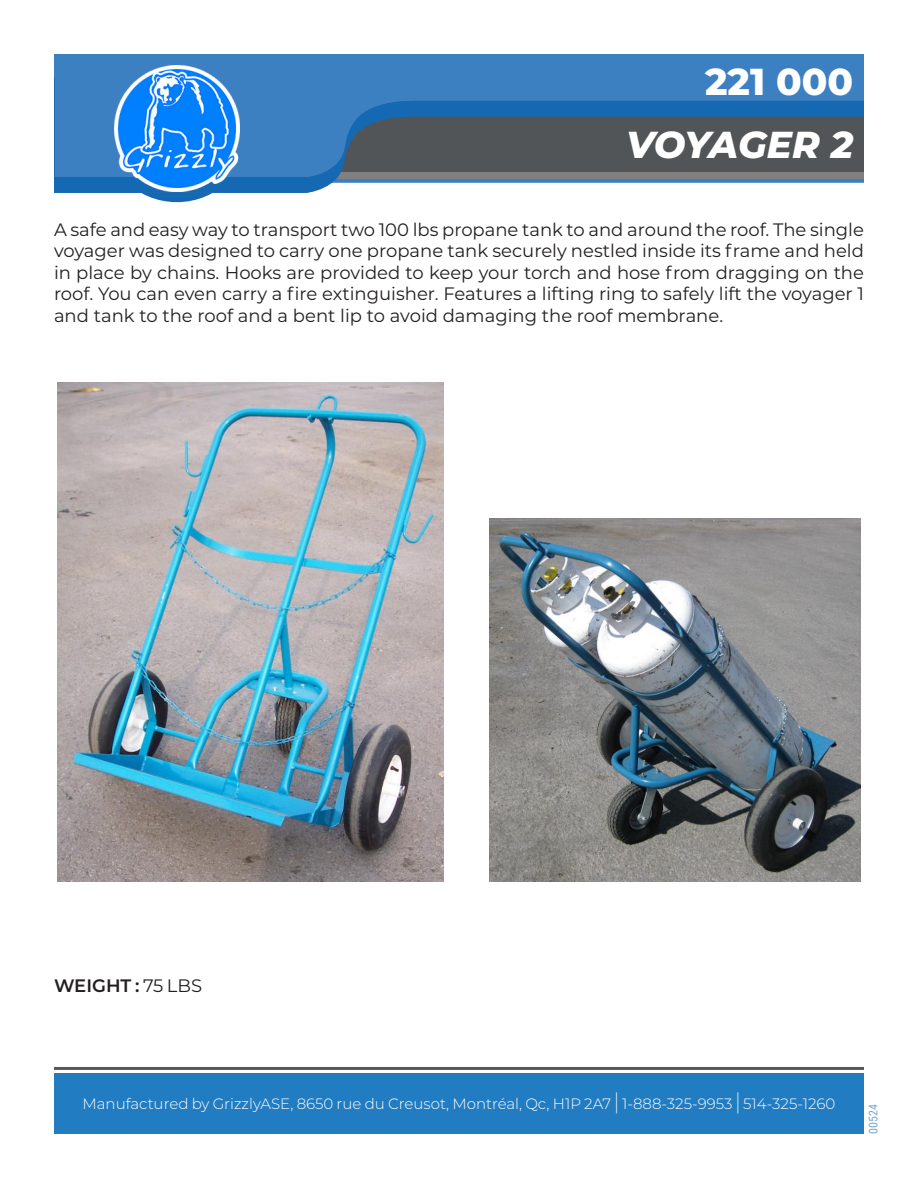
<style>
.page{position:relative;width:918px;height:1188px;background:#fff}
.page>*{position:absolute;margin:0;border:0;box-sizing:border-box;transform-origin:0 0}
.Titre{font:italic 800 37.5px "Montserrat";letter-spacing:-.015em;color:#fff}
.NumProduit{font:800 37.5px "Montserrat";color:#fff}
.t1{font:18px/21.6px "Montserrat";color:#231f20;text-align:justify}
.t2{font:600 18px "Montserrat";color:#231f20}
.t3{font:300 15px "Montserrat";color:#fff}
.t4{font:12px "Roboto Condensed";color:#2e75bb}
.s1{font-weight:400}
.s2{font-size:22.5px}
</style>
<div class="page">
<div style="left:54px;top:1074px;width:810px;height:60px;background:#217cc1"></div>
<hr style="left:54px;top:1067px;width:810px;height:3px;background:#55595b">
<div style="left:54px;top:54px;width:810px;height:24px;background:#3d80c2"></div>
<svg style="left:54px;top:78px;width:810px;height:115px;background:#4e759b"></svg>
<img style="left:114px;top:66px;width:126px;height:125px">
<img style="left:58px;top:382px;width:385px;height:499px">
<img style="left:490px;top:518px;width:370px;height:363px">
<p class="NumProduit" style="left:705px;top:54px;width:150px">221 000</p>
<p class="Titre" style="left:626px;top:117px;width:229px">VOYAGER 2</p>
<p class="t1" style="left:54px;top:218px;width:812px">A safe and easy way to transport two 100 lbs propane tank to and around the roof. The single voyager was designed to carry one propane tank securely nestled inside its frame and held in place by chains. Hooks are provided to keep your torch and hose from dragging on the roof. You can even carry a fire extinguisher. Features a lifting ring to safely lift the voyager 1 and tank to the roof and a bent lip to avoid damaging the roof membrane.</p>
<p class="t2" style="left:54px;top:972px;width:150px">WEIGHT : <span class="s1">75 LBS</span></p>
<p class="t3" style="left:83px;top:1093px;width:754px">Manufactured by GrizzlyASE, 8650 rue du Creusot, Montréal, Qc, H1P 2A7 <span class="s2">|</span> 1-888-325-9953 <span class="s2">|</span> 514-325-1260</p>
<p class="t4" style="left:865px;top:1134px;width:31px;rotate:-90deg">00524</p>
</div>
